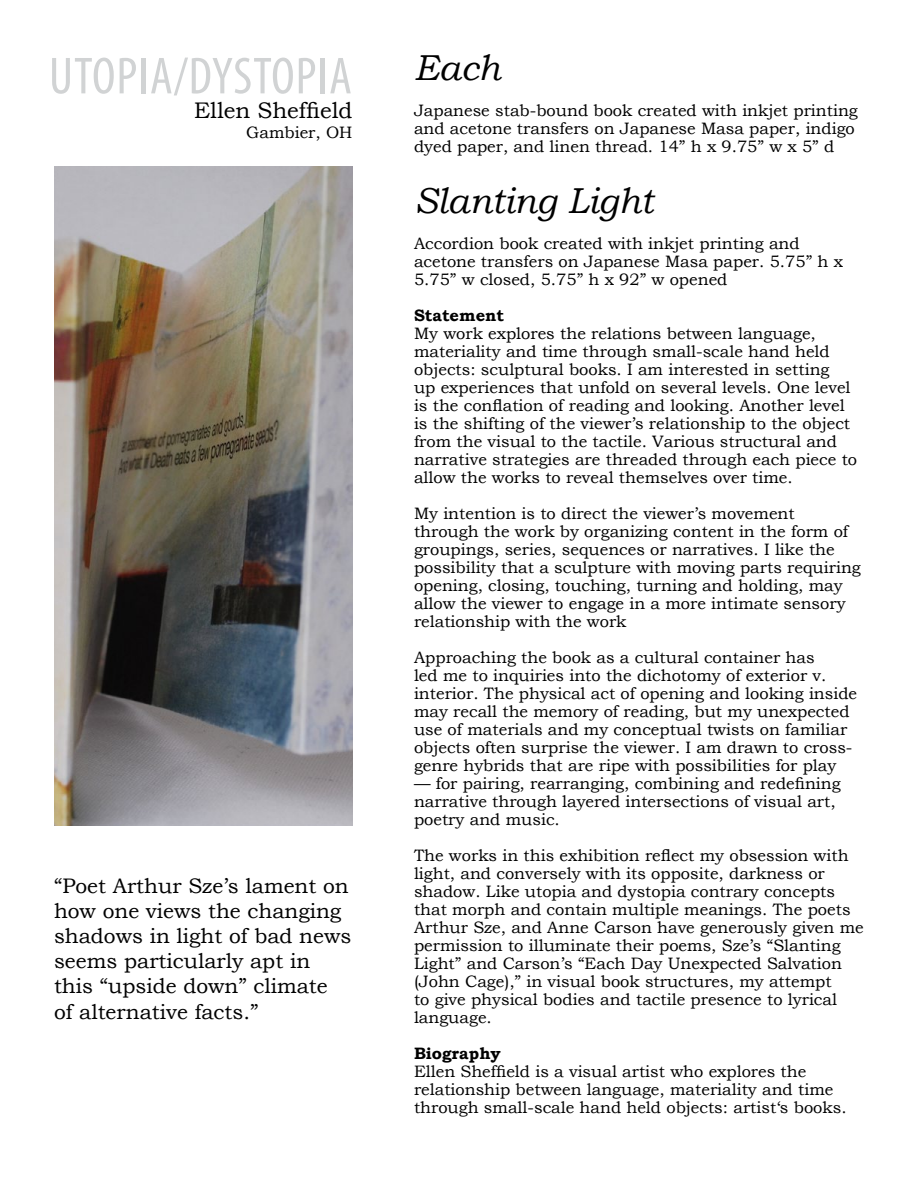
<style>
.page{position:relative;width:918px;height:1188px;background:#fff}
.page>*{position:absolute;margin:0;border:0;box-sizing:border-box;transform-origin:0 0}
.t1{font:condensed 52.5px "Myriad Pro";letter-spacing:.02em;color:#d1d3d4}
.t2{font:italic 36px "Bookman Old Style";color:#000}
.t3{font:22.5px "Bookman Old Style";color:#000}
.t4{font:21px/25.2px "Bookman Old Style";color:#000}
.t5{font:16.5px/18px "Bookman Old Style";color:#000}
.t6{font:700 16.5px "Bookman Old Style";color:#000}
</style>
<div class="page">
<img style="left:54px;top:166px;width:298px;height:659px">
<h1 class="t1" style="left:49px;top:44px;width:304px">UTOPIA/DYSTOPIA</h1>
<h3 class="t3" style="left:194px;top:95px;width:160px">Ellen Sheffield</h3>
<p class="t5" style="left:246px;top:123px;width:108px">Gambier, OH</p>
<p class="t4" style="left:54px;top:873px;width:299px">“Poet Arthur Sze’s lament on how one views the changing shadows in light of bad news seems particularly apt in this “upside down” climate of alternative facts.”</p>
<h2 class="t2" style="left:414px;top:43px;width:88px">Each</h2>
<p class="t5" style="left:414px;top:101px;width:445px">Japanese stab-bound book created with inkjet printing and acetone transfers on Japanese Masa paper, indigo dyed paper, and linen thread. 14” h x 9.75” w x 5” d</p>
<h2 class="t2" style="left:414px;top:176px;width:241px">Slanting Light</h2>
<p class="t5" style="left:414px;top:234px;width:431px">Accordion book created with inkjet printing and acetone transfers on Japanese Masa paper. 5.75” h x<br>5.75” w closed, 5.75” h x 92” w opened</p>
<p class="t6" style="left:414px;top:303px;width:92px">Statement</p>
<p class="t5" style="left:414px;top:324px;width:445px">My work explores the relations between language, materiality and time through small-scale hand held objects: sculptural books. I am interested in setting<br>up experiences that unfold on several levels. One level is the conflation of reading and looking. Another level is the shifting of the viewer’s relationship to the object from the visual to the tactile. Various structural and narrative strategies are threaded through each piece to allow the works to reveal themselves over time.</p>
<p class="t5" style="left:414px;top:504px;width:448px">My intention is to direct the viewer’s movement through the work by organizing content in the form of groupings, series, sequences or narratives. I like the possibility that a sculpture with moving parts requiring opening, closing, touching, turning and holding, may allow the viewer to engage in a more intimate sensory relationship with the work</p>
<p class="t5" style="left:414px;top:648px;width:445px">Approaching the book as a cultural container has<br>led me to inquiries into the dichotomy of exterior v. interior. The physical act of opening and looking inside may recall the memory of reading, but my unexpected use of materials and my conceptual twists on familiar objects often surprise the viewer. I am drawn to cross&shy;genre hybrids that are ripe with possibilities for play</p>
<p class="t5" style="left:414px;top:774px;width:428px">— for pairing, rearranging, combining and redefining narrative through layered intersections of visual art, poetry and music.</p>
<p class="t5" style="left:414px;top:846px;width:451px">The works in this exhibition reflect my obsession with light, and conversely with its opposite, darkness or shadow. Like utopia and dystopia contrary concepts that morph and contain multiple meanings. The poets Arthur Sze, and Anne Carson have generously given me permission to illuminate their poems, Sze’s “Slanting Light” and Carson’s “Each Day Unexpected Salvation (John Cage),” in visual book structures, my attempt<br>to give physical bodies and tactile presence to lyrical language.</p>
<p class="t6" style="left:414px;top:1041px;width:88px">Biography</p>
<p class="t5" style="left:414px;top:1062px;width:434px">Ellen Sheffield is a visual artist who explores the relationship between language, materiality and time through small-scale hand held objects: artist‘s books.</p>
</div>
